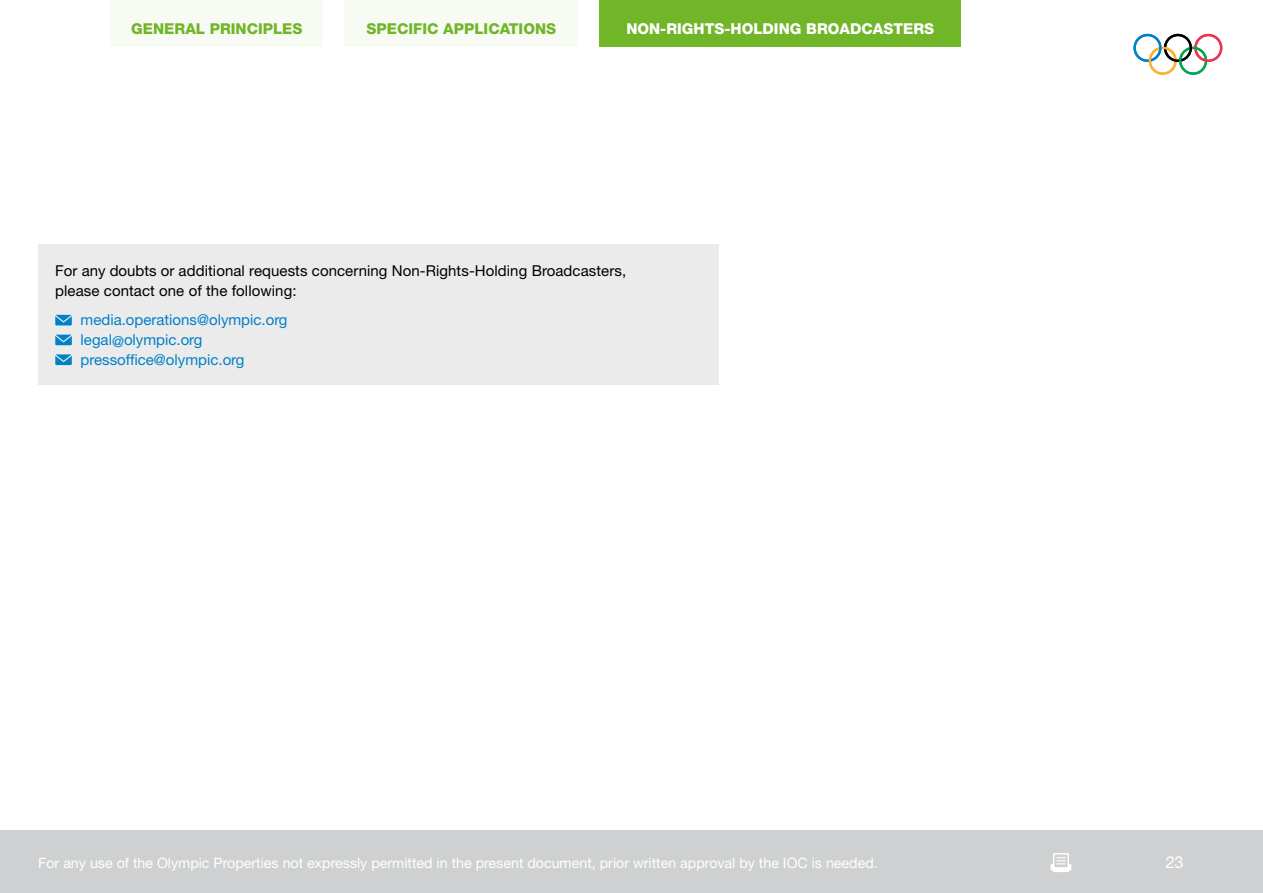
<style>
.page{position:relative;width:1263px;height:893px;background:#fff}
.page>*{position:absolute;margin:0;border:0;box-sizing:border-box;transform-origin:0 0}
.t1{font:16.5px "Helvetica Neue LT Std";color:#fff}
.t2{font:15px/19.8px "Helvetica Neue LT Std";letter-spacing:.005em;color:#000}
.t3{font:15px/19.8px "Helvetica Neue LT Std";color:#0081c8}
.t4{font:800 15px "Helvetica Neue LT Std";color:#71b528}
.t5{font:800 15px "Helvetica Neue LT Std";color:#fff}
.t6{font:14.25px "Helvetica Neue LT Std";color:#fff}
</style>
<div class="page">
<div style="left:38px;top:244px;width:681px;height:141px;background:#ebebeb"></div>
<svg style="left:55px;top:315px;width:17px;height:10px"></svg>
<svg style="left:55px;top:335px;width:17px;height:10px"></svg>
<svg style="left:55px;top:354px;width:17px;height:11px"></svg>
<div style="left:344px;top:0;width:234px;height:47px;background:#f8fbf4"></div>
<div style="left:111px;top:0;width:212px;height:47px;background:#f8fbf4"></div>
<div style="left:600px;top:0;width:361px;height:47px;background:#71b528"></div>
<div style="left:0;top:830px;width:1263px;height:63px;background:#cfd0d1"></div>
<svg style="left:1133px;top:34px;width:89px;height:41px"></svg>
<svg style="left:1051px;top:853px;width:20px;height:19px"></svg>
<p class="t4" style="left:131px;top:20px;width:173px">GENERAL PRINCIPLES</p>
<p class="t4" style="left:367px;top:20px;width:191px">SPECIFIC APPLICATIONS</p>
<p class="t5" style="left:626px;top:20px;width:309px">NON-RIGHTS-HOLDING BROADCASTERS</p>
<p class="t2" style="left:55px;top:261px;width:572px">For any doubts or additional requests concerning Non-Rights-Holding Broadcasters, please contact one of the following:</p>
<p class="t3" style="left:81px;top:310px;width:208px">media.operations@olympic.org legal@olympic.org pressoffice@olympic.org</p>
<p class="t6" style="left:38px;top:854px;width:841px">For any use of the Olympic Properties not expressly permitted in the present document, prior written approval by the IOC is needed.</p>
<p class="t1" style="left:1166px;top:852px;width:20px">23</p>
</div>
